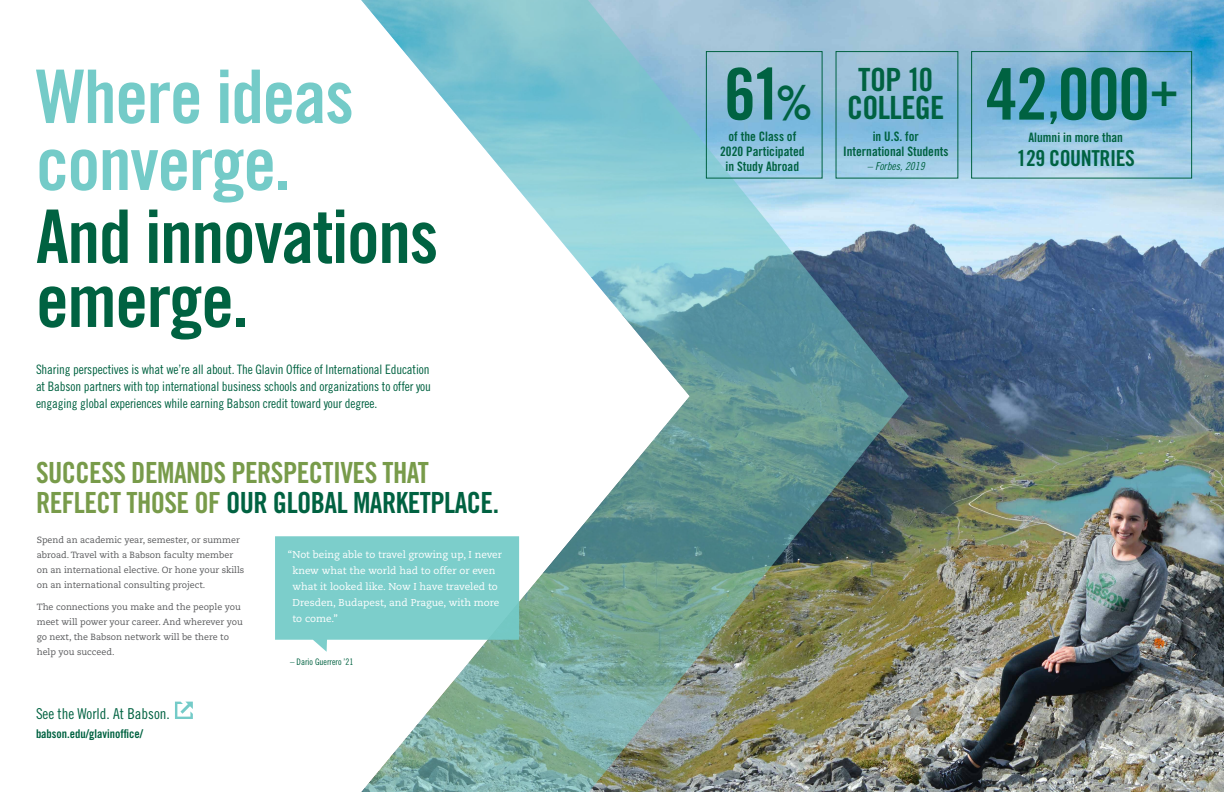
<style>
.page{position:relative;width:1224px;height:792px;background:#fff}
.page>*{position:absolute;margin:0;border:0;box-sizing:border-box;transform-origin:0 0}
.t1{font:74px/64px "Trade Gothic LT Std Bd Cn 20";letter-spacing:-.02em;color:#006241}
.t2{font:74px/67px "Trade Gothic LT Std Bd Cn 20";letter-spacing:-.02em;color:#74cbc8}
.t3{font:71.3px "Trade Gothic LT Std Bd Cn 20";letter-spacing:-.02em;color:#006241}
.t4{font:32px/28px "Trade Gothic LT Std Bd Cn 20";letter-spacing:-.02em;color:#006241;text-align:center}
.t5{font:29.1px/30.7px "Trade Gothic LT Std Bd Cn 20";letter-spacing:-.02em;color:#789b4a}
.t6{font:22px "Trade Gothic LT Std Bd Cn 20";letter-spacing:-.02em;color:#006241}
.t7{font:15px "Trade Gothic LT Std Cn 18";color:#006241}
.t8{font:13px/17px "Trade Gothic LT Std Cn 18";letter-spacing:-.01em;color:#006241;text-align:justify}
.t9{font:13px/15px "Trade Gothic LT Std Bd Cn 20";color:#006241;text-align:center}
.t10{font:12px "Trade Gothic LT Std Bd Cn 20";color:#006241}
.t11{font:11px "Trade Gothic LT Std Cn 18 Obl";color:#006241}
.t12{font:10px/16px "Caecilia LT Std";color:#fff}
.t13{font:9px/15px "Caecilia LT Std";color:#58595b}
.t14{font:9px "Trade Gothic LT Std Cn 18";color:#006241}
.s1{color:#006241}
.s2{font-size:48px}
.s3{font-size:52px}
</style>
<div class="page">
<img style="left:909px;top:0;width:315px;height:792px">
<img style="left:361px;top:0;width:548px;height:792px">
<svg style="left:275px;top:536px;width:244px;height:116px;background:#87d1ce"></svg>
<div style="left:706px;top:51px;width:117px;height:128px;border:1px solid #006241"></div>
<div style="left:971px;top:51px;width:221px;height:128px;border:1px solid #006241"></div>
<div style="left:836px;top:51px;width:122px;height:128px;border:1px solid #006241"></div>
<svg style="left:175px;top:702px;width:18px;height:17px"></svg>
<h1 class="t2" style="left:36px;top:63px;width:319px">Where ideas converge.</h1>
<h1 class="t1" style="left:36px;top:204px;width:404px">And innovations emerge.</h1>
<p class="t8" style="left:36px;top:361px;width:397px">Sharing perspectives is what we’re all about. The Glavin Office of International Education at Babson partners with top international business schools and organizations to offer you engaging global experiences while earning Babson credit toward your degree.</p>
<h3 class="t5" style="left:36px;top:457px;width:465px">SUCCESS DEMANDS PERSPECTIVES THAT<br>REFLECT THOSE OF <span class="s1">OUR GLOBAL MARKETPLACE.</span></h3>
<p class="t13" style="left:37px;top:533px;width:209px">Spend an academic year, semester, or summer abroad. Travel with a Babson faculty member on an international elective. Or hone your skills on an international consulting project.</p>
<p class="t13" style="left:37px;top:600px;width:208px">The connections you make and the people you meet will power your career. And wherever you go next, the Babson network will be there to help you succeed.</p>
<p class="t12" style="left:292px;top:547px;width:211px;text-indent:-4px">“Not being able to travel growing up, I never knew what the world had to offer or even what it looked like. Now I have traveled to Dresden, Budapest, and Prague, with more to come.”</p>
<p class="t14" style="left:290px;top:657px;width:65px">– Dario Guerrero ’21</p>
<h3 class="t7" style="left:36px;top:705px;width:135px">See the World. At Babson.</h3>
<h3 class="t10" style="left:36px;top:727px;width:109px">babson.edu/glavinoffice/</h3>
<h2 class="t3" style="left:724px;top:51px;width:90px">61<span class="s2">%</span></h2>
<h2 class="t3" style="left:986px;top:51px;width:194px">42<span class="s3">,</span>000<sup>+</sup></h2>
<h3 class="t9" style="left:843px;top:129px;width:107px">in U.S. for<br>International Students</h3>
<p class="t11" style="left:867px;top:160px;width:59px">– Forbes, 2019</p>
<h3 class="t4" style="left:847px;top:66px;width:99px">TOP 10<br>COLLEGE</h3>
<h3 class="t9" style="left:720px;top:129px;width:86px">of the Class of<br>2020 Participated in Study Abroad</h3>
<h3 class="t9" style="left:1029px;top:130px;width:96px">Alumni in more than</h3>
<h3 class="t6" style="left:1017px;top:145px;width:120px">129 COUNTRIES</h3>
</div>
